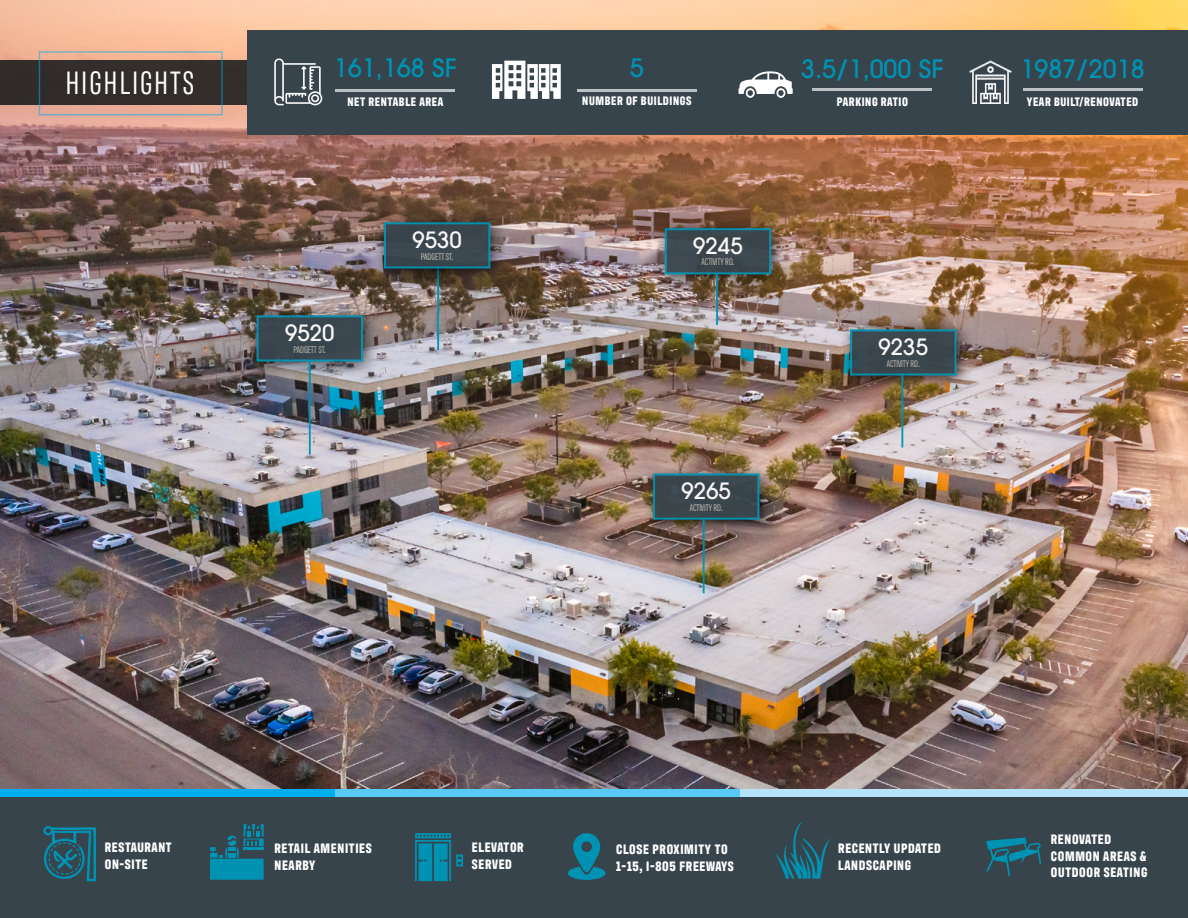
<style>
.page{position:relative;width:1188px;height:918px;background:#fff}
.page>*{position:absolute;margin:0;border:0;box-sizing:border-box;transform-origin:0 0}
.t1{font:33px "Antarctican Headline";letter-spacing:.07em;color:#fff}
.t2{font:500 25.2px "ITC Avant Garde Pro";color:#0092b3}
.t3{font:500 22.35px "ITC Avant Garde Pro";color:#fff}
.t4{font:700 13.95px/16.8px "Antarctican Headline";letter-spacing:.05em;color:#fff}
.t5{font:700 12.6px "Antarctican Headline";letter-spacing:.05em;color:#fff}
.t6{font:9.75px "Antarctican Headline";color:#c3c1b4}
</style>
<div class="page">
<img style="left:0;top:0;width:1188px;height:789px">
<hr style="left:437px;top:268px;width:2px;height:82px;background:#0092b3">
<div style="left:372px;top:210px;width:136px;height:76px;background:#000;opacity:.75"></div>
<div style="left:385px;top:223px;width:104px;height:44px;background:#37444c"></div>
<div style="left:384px;top:222px;width:106px;height:46px;border:2px solid #0092b3"></div>
<div style="left:653px;top:216px;width:136px;height:76px;background:#000;opacity:.75"></div>
<div style="left:666px;top:229px;width:104px;height:44px;background:#37444c"></div>
<div style="left:665px;top:228px;width:106px;height:46px;border:2px solid #0092b3"></div>
<div style="left:641px;top:461px;width:136px;height:76px;background:#000;opacity:.75"></div>
<div style="left:654px;top:475px;width:104px;height:44px;background:#37444c"></div>
<div style="left:653px;top:473px;width:106px;height:47px;border:2px solid #0092b3"></div>
<hr style="left:703px;top:519px;width:2px;height:74px;background:#0092b3">
<hr style="left:716px;top:275px;width:2px;height:50px;background:#0092b3">
<div style="left:0;top:793px;width:1188px;height:125px;background:#37444c"></div>
<div style="left:838px;top:317px;width:136px;height:76px;background:#000;opacity:.75"></div>
<div style="left:851px;top:330px;width:105px;height:45px;background:#37444c"></div>
<div style="left:850px;top:329px;width:107px;height:47px;border:2px solid #0092b3"></div>
<hr style="left:901px;top:374px;width:2px;height:74px;background:#0092b3">
<div style="left:244px;top:303px;width:137px;height:76px;background:#000;opacity:.75"></div>
<div style="left:258px;top:316px;width:104px;height:45px;background:#37444c"></div>
<div style="left:257px;top:315px;width:106px;height:47px;border:2px solid #0092b3"></div>
<hr style="left:309px;top:361px;width:2px;height:94px;background:#0092b3">
<svg style="left:568px;top:833px;width:38px;height:47px"></svg>
<svg style="left:775px;top:822px;width:55px;height:57px"></svg>
<svg style="left:986px;top:838px;width:55px;height:38px"></svg>
<svg style="left:415px;top:833px;width:48px;height:48px"></svg>
<svg style="left:210px;top:824px;width:54px;height:56px"></svg>
<hr style="left:244px;top:847px;width:20px;height:3px;background:#0092b3">
<svg style="left:43px;top:826px;width:53px;height:55px"></svg>
<div style="left:0;top:789px;width:389px;height:8px;background:#00aeef"></div>
<div style="left:335px;top:789px;width:466px;height:8px;background:#57caf5"></div>
<div style="left:741px;top:789px;width:447px;height:8px;background:#b4e3fa"></div>
<div style="left:0;top:60px;width:1188px;height:45px;background:#322d2a"></div>
<div style="left:248px;top:30px;width:940px;height:105px;background:#37444c"></div>
<svg style="left:274px;top:58px;width:48px;height:47px"></svg>
<hr style="left:336px;top:90px;width:119px;height:2px;background:#bbc2c4">
<svg style="left:492px;top:61px;width:69px;height:38px"></svg>
<hr style="left:577px;top:89px;width:120px;height:3px;background:#bbc2c4">
<svg style="left:739px;top:71px;width:54px;height:27px"></svg>
<hr style="left:813px;top:88px;width:119px;height:3px;background:#bbc2c4">
<hr style="left:1023px;top:88px;width:119px;height:3px;background:#bbc2c4">
<img style="left:970px;top:61px;width:42px;height:42px">
<h1 class="t1" style="left:66px;top:60px;width:130px">HIGHLIGHTS</h1>
<h2 class="t2" style="left:334px;top:52px;width:124px">161,168 SF</h2>
<p class="t5" style="left:348px;top:93px;width:97px">NET RENTABLE AREA</p>
<h3 class="t3" style="left:285px;top:318px;width:51px">9520</h3>
<p class="t6" style="left:294px;top:343px;width:34px">PADGETT ST.</p>
<h3 class="t3" style="left:412px;top:225px;width:51px">9530</h3>
<p class="t6" style="left:421px;top:250px;width:34px">PADGETT ST.</p>
<h2 class="t2" style="left:630px;top:51px;width:15px">5</h2>
<p class="t5" style="left:582px;top:92px;width:111px">NUMBER OF BUILDINGS</p>
<h3 class="t3" style="left:693px;top:231px;width:51px">9245</h3>
<p class="t6" style="left:702px;top:255px;width:34px">ACTIVITY RD.</p>
<h3 class="t3" style="left:682px;top:477px;width:51px">9265</h3>
<p class="t6" style="left:690px;top:501px;width:34px">ACTIVITY RD.</p>
<h2 class="t2" style="left:801px;top:53px;width:144px">3.5/1,000 SF</h2>
<p class="t5" style="left:837px;top:92px;width:73px">PARKING RATIO</p>
<h3 class="t3" style="left:879px;top:332px;width:51px">9235</h3>
<p class="t6" style="left:887px;top:357px;width:34px">ACTIVITY RD.</p>
<h2 class="t2" style="left:1020px;top:53px;width:126px">1987/2018</h2>
<p class="t5" style="left:1027px;top:92px;width:113px">YEAR BUILT/RENOVATED</p>
<p class="t4" style="left:105px;top:838px;width:68px">RESTAURANT<br>ON-SITE</p>
<p class="t4" style="left:274px;top:839px;width:99px">RETAIL AMENITIES<br>NEARBY</p>
<p class="t4" style="left:472px;top:838px;width:53px">ELEVATOR<br>SERVED</p>
<p class="t4" style="left:616px;top:840px;width:119px">CLOSE PROXIMITY TO<br>1-15, I-805 FREEWAYS</p>
<p class="t4" style="left:838px;top:839px;width:104px">RECENTLY UPDATED<br>LANDSCAPING</p>
<p class="t4" style="left:1051px;top:830px;width:98px">RENOVATED<br>COMMON AREAS &amp;<br>OUTDOOR SEATING</p>
</div>
